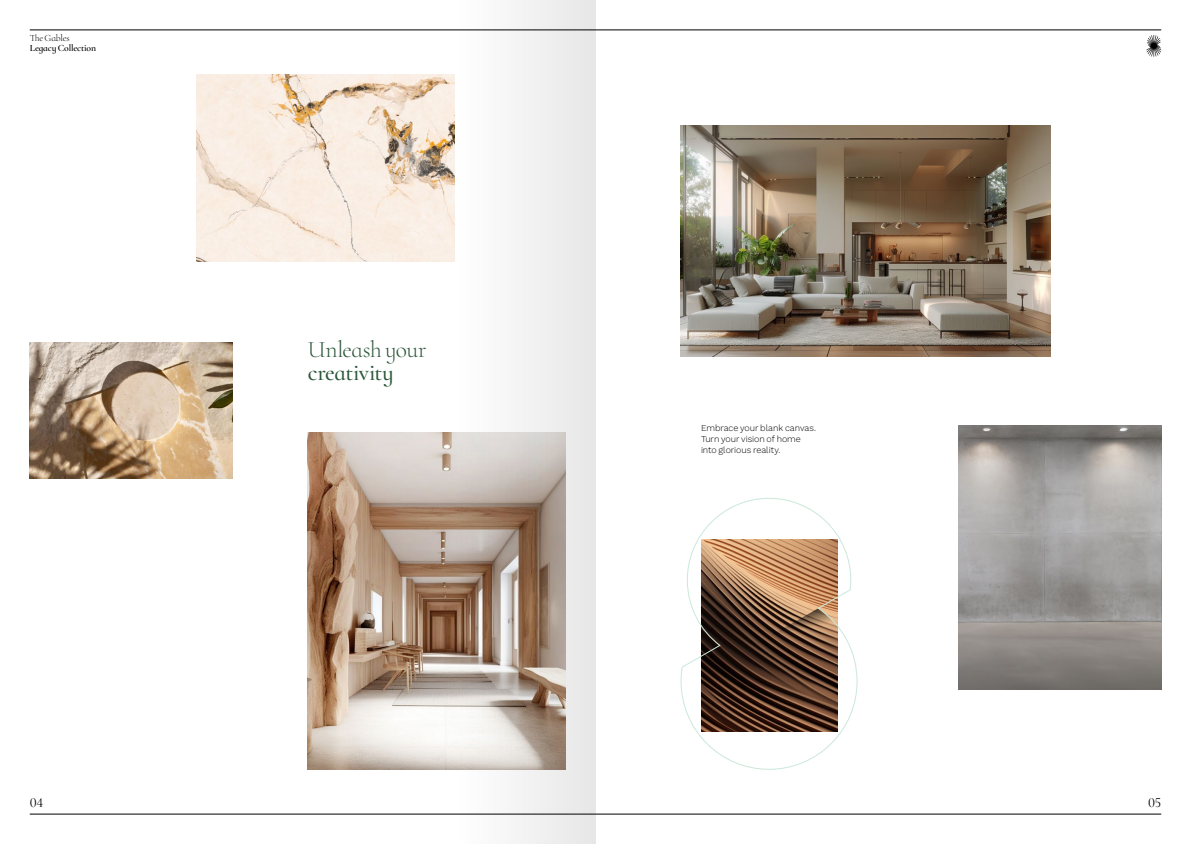
<style>
.page{position:relative;width:1191px;height:844px;background:#fff}
.page>*{position:absolute;margin:0;border:0;box-sizing:border-box;transform-origin:0 0}
.t1{font:300 23.62px "Cormorant Infant";letter-spacing:-.015em;color:#2a5638}
.t2{font:500 23.62px "Cormorant Infant";letter-spacing:-.02em;color:#2a5638}
.t3{font:14px "Cormorant Infant";color:#000}
.t4{font:600 9.62px "Cormorant Infant";letter-spacing:-.015em;color:#000}
.t5{font:300 9.62px "Cormorant Infant";letter-spacing:-.025em;color:#000}
.t6{font:300 9.01px/10.8px "Work Sans";letter-spacing:-.005em;color:#000}
</style>
<div class="page">
<hr style="left:30px;top:30px;width:1131px;height:1px;background:#000">
<hr style="left:30px;top:813px;width:1131px;height:1px;background:#000">
<svg style="left:1146px;top:35px;width:15px;height:22px"></svg>
<img style="left:308px;top:432px;width:146px;height:337px">
<img style="left:196px;top:74px;width:258px;height:188px">
<img style="left:958px;top:425px;width:203px;height:264px">
<svg style="left:680px;top:498px;width:177px;height:271px"></svg>
<img style="left:30px;top:342px;width:203px;height:136px">
<img style="left:681px;top:125px;width:369px;height:231px">
<svg style="left:454px;top:0;width:141px;height:843px"></svg>
<p class="t5" style="left:30px;top:32px;width:41px">The Gables</p>
<p class="t4" style="left:30px;top:42px;width:68px">Legacy Collection</p>
<h1 class="t1" style="left:308px;top:335px;width:120px">Unleash your</h1>
<h1 class="t2" style="left:308px;top:358px;width:87px">creativity</h1>
<p class="t6" style="left:701px;top:422px;width:117px">Embrace your blank canvas.<br>Turn your vision of home into glorious reality.</p>
<h2 class="t3" style="left:30px;top:793px;width:15px">04</h2>
<h2 class="t3" style="left:1148px;top:793px;width:14px">05</h2>
</div>
